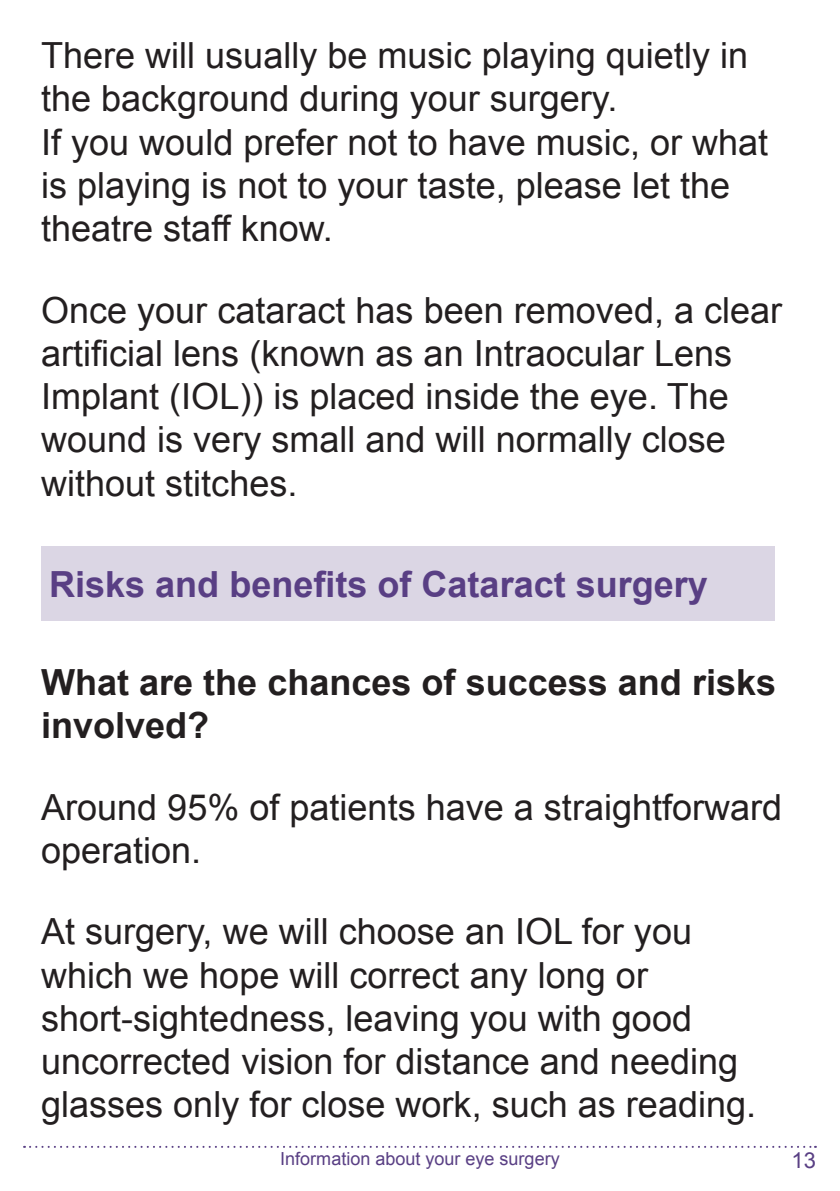
<style>
.page{position:relative;width:840px;height:1191px;background:#fff}
.page>*{position:absolute;margin:0;border:0;box-sizing:border-box;transform-origin:0 0}
.t1{font:36px/43.2px "Arial";color:#231f20}
.t2{font:700 36px/43.2px "Arial";color:#231f20}
.t3{font:700 36px "Arial";color:#593f84}
.t4{font:22px "Arial";color:#593f84}
.t5{font:18px "Arial";color:#593f84}
</style>
<div class="page">
<svg style="left:24px;top:1145px;width:791px;height:2px"></svg>
<div style="left:41px;top:547px;width:732px;height:74px;background:#dbd6e4"></div>
<p class="t1" style="left:41px;top:34px;width:708px">There will usually be music playing quietly in the background during your surgery.</p>
<p class="t1" style="left:41px;top:121px;width:728px">If you would prefer not to have music, or what is playing is not to your taste, please let the theatre staff know.</p>
<p class="t1" style="left:41px;top:289px;width:742px">Once your cataract has been removed, a clear artificial lens (known as an Intraocular Lens Implant (IOL)) is placed inside the eye. The wound is very small and will normally close without stitches.</p>
<p class="t3" style="left:49px;top:560px;width:660px">Risks and benefits of Cataract surgery</p>
<p class="t2" style="left:41px;top:661px;width:736px">What are the chances of success and risks involved?</p>
<p class="t1" style="left:41px;top:785px;width:742px">Around 95% of patients have a straightforward operation.</p>
<p class="t1" style="left:41px;top:910px;width:716px">At surgery, we will choose an IOL for you which we hope will correct any long or short-sightedness, leaving you with good uncorrected vision for distance and needing glasses only for close work, such as reading.</p>
<p class="t5" style="left:280px;top:1146px;width:281px">Information about your eye surgery</p>
<p class="t4" style="left:791px;top:1145px;width:26px">13</p>
</div>
